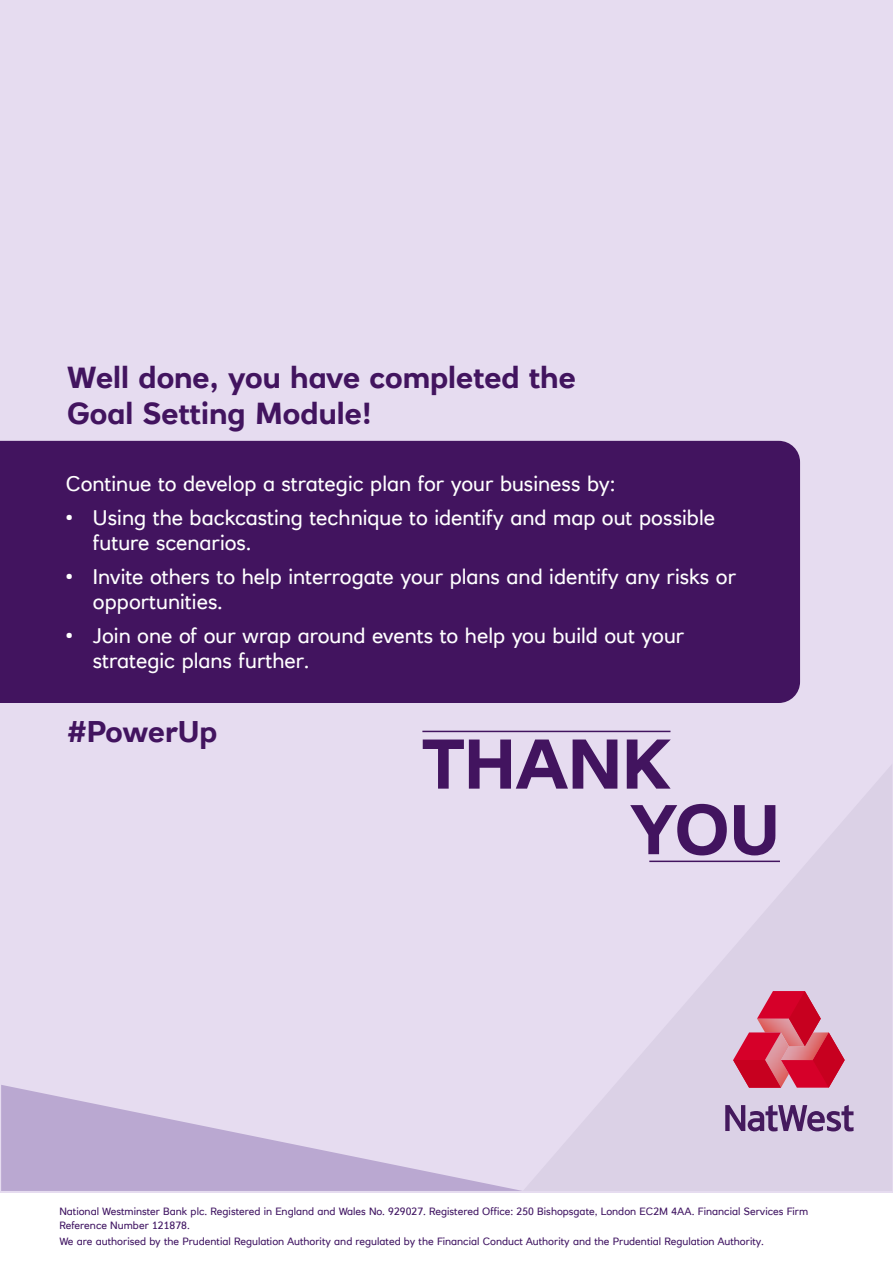
<style>
.page{position:relative;width:893px;height:1263px;background:#fff}
.page>*{position:absolute;margin:0;border:0;box-sizing:border-box;transform-origin:0 0}
.t1{font:700 69.15px "RN House Sans";color:#42145f}
.t2{font:700 30.3px/36.3px "RN House Sans";color:#42145f}
.t3{font:700 29.85px "RN House Sans";letter-spacing:-.005em;color:#42145f}
.t4{font:21px/25.2px "RN House Sans";color:#fff}
.t5{font:10.5px "RN House Sans";color:#411663}
</style>
<div class="page">
<div style="left:0;top:0;width:893px;height:1192px;background:#e6dcf0"></div>
<svg style="left:524px;top:765px;width:368px;height:426px"></svg>
<svg style="left:1px;top:1085px;width:521px;height:106px"></svg>
<div style="left:0;top:441px;width:800px;height:262px;background:#42145f"></div>
<hr style="left:422px;top:731px;width:248px;height:1px;background:#42145f">
<hr style="left:649px;top:860px;width:131px;height:2px;background:#42145f">
<svg style="left:733px;top:991px;width:112px;height:97px"></svg>
<svg style="left:725px;top:1105px;width:128px;height:26px"></svg>
<p class="t2" style="left:67px;top:359px;width:510px">Well done, you have completed the<br>Goal Setting Module!</p>
<p class="t4" style="left:66px;top:471px;width:551px">Continue to develop a strategic plan for your business by:</p>
<p class="t4" style="left:93px;top:505px;width:624px;text-indent:-27px">• Using the backcasting technique to identify and map out possible future scenarios.</p>
<p class="t4" style="left:93px;top:564px;width:645px;text-indent:-27px">• Invite others to help interrogate your plans and identify any risks or opportunities.</p>
<p class="t4" style="left:93px;top:623px;width:593px;text-indent:-27px">• Join one of our wrap around events to help you build out your strategic plans further.</p>
<p class="t3" style="left:67px;top:713px;width:152px">#PowerUp</p>
<p class="t1" style="left:422px;top:721px;width:250px">THANK</p>
<p class="t1" style="left:631px;top:787px;width:151px">YOU</p>
<p class="t5" style="left:60px;top:1204px;width:750px">National Westminster Bank plc. Registered in England and Wales No. 929027. Registered Office: 250 Bishopsgate, London EC2M 4AA. Financial Services Firm</p>
<p class="t5" style="left:60px;top:1218px;width:132px">Reference Number 121878.</p>
<p class="t5" style="left:60px;top:1235px;width:706px">We are authorised by the Prudential Regulation Authority and regulated by the Financial Conduct Authority and the Prudential Regulation Authority.</p>
</div>
